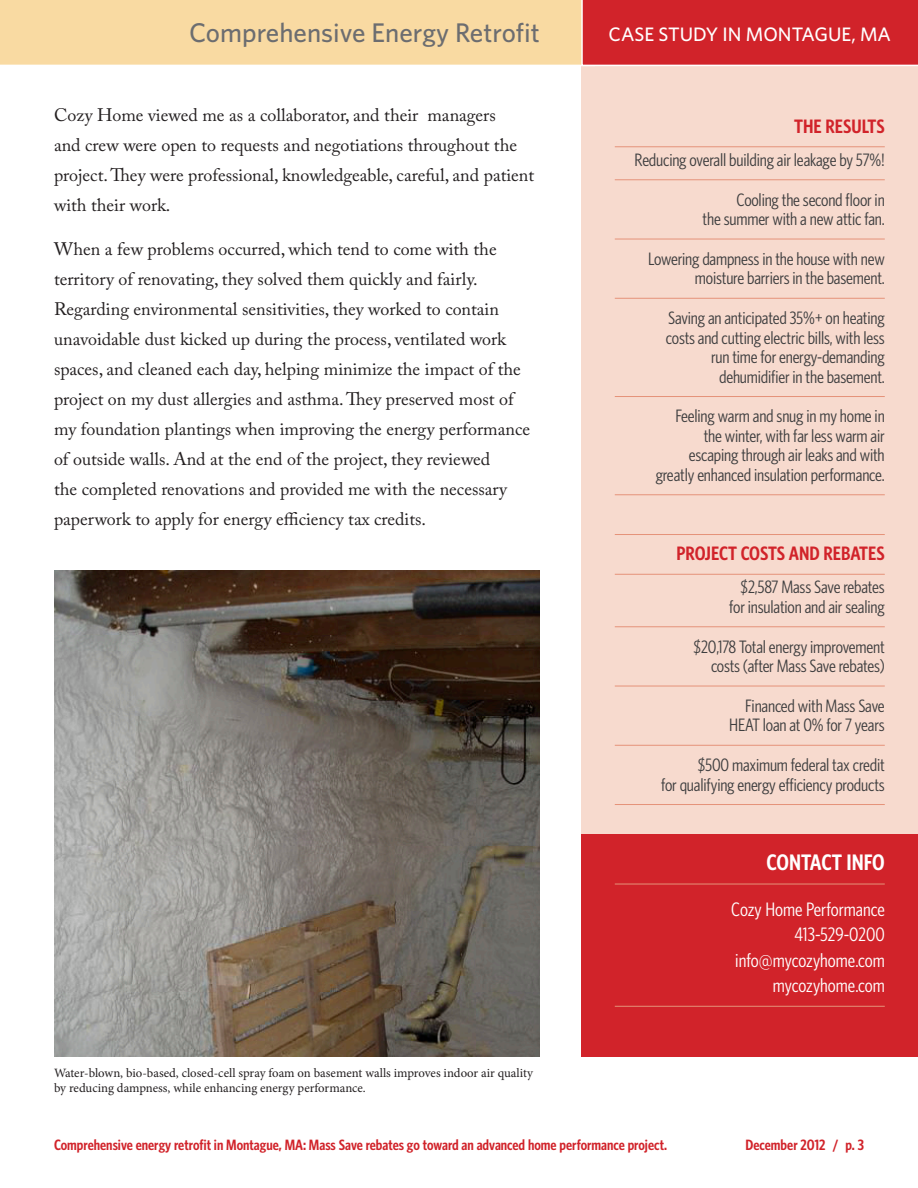
<style>
.page{position:relative;width:918px;height:1188px;background:#fff}
.page>*{position:absolute;margin:0;border:0;box-sizing:border-box;transform-origin:0 0}
.t1{font:500 27px "Whitney";color:#6c6d70}
.t2{font:600 22.5px "Whitney Condensed";color:#fff}
.t3{font:19.5px/25.5px "Whitney Condensed";color:#fff;text-align:right}
.t4{font:600 19.5px "Whitney Condensed";color:#d1232a}
.t5{font:500 19.5px "Whitney";color:#fff}
.t6{font:18px/30px "Adobe Caslon Pro";color:#231f20}
.t7{font:18px/19.5px "Whitney Condensed";letter-spacing:-.01em;color:#3e3e3f;text-align:right}
.t8{font:600 15px "Whitney Condensed";color:#d1232a}
.t9{font:12.75px/15.3px "Minion Pro";color:#231f20}
</style>
<div class="page">
<div style="left:581px;top:53px;width:337px;height:830px;background:#f7dace"></div>
<div style="left:581px;top:834px;width:337px;height:222px;background:#d1232a"></div>
<svg style="left:0;top:0;width:918px;height:66px;background:#ea9979"></svg>
<hr style="left:615px;top:146px;width:270px;height:1px;background:#e59279">
<hr style="left:615px;top:179px;width:270px;height:1px;background:#e59279">
<hr style="left:615px;top:239px;width:270px;height:1px;background:#e59279">
<hr style="left:615px;top:298px;width:270px;height:1px;background:#e59279">
<hr style="left:615px;top:396px;width:270px;height:1px;background:#e59279">
<hr style="left:615px;top:494px;width:270px;height:1px;background:#e59279">
<hr style="left:615px;top:534px;width:270px;height:1px;background:#e59279">
<hr style="left:615px;top:574px;width:270px;height:1px;background:#e59279">
<hr style="left:615px;top:626px;width:270px;height:1px;background:#e59279">
<hr style="left:615px;top:686px;width:270px;height:1px;background:#e59279">
<hr style="left:615px;top:745px;width:270px;height:1px;background:#e59279">
<hr style="left:615px;top:804px;width:270px;height:1px;background:#e59279">
<hr style="left:615px;top:884px;width:270px;height:1px;background:#e59279">
<hr style="left:615px;top:1006px;width:270px;height:1px;background:#e59279">
<img style="left:54px;top:570px;width:486px;height:486px">
<p class="t1" style="left:189px;top:17px;width:352px">Comprehensive Energy Retrofit</p>
<p class="t5" style="left:609px;top:22px;width:284px">CASE STUDY IN MONTAGUE, MA</p>
<p class="t6" style="left:54px;top:100px;width:482px">Cozy Home viewed me as a collaborator, and their managers<br>and crew were open to requests and negotiations throughout the project. They were professional, knowledgeable, careful, and patient with their work.</p>
<p class="t6" style="left:54px;top:234px;width:478px">When a few problems occurred, which tend to come with the territory of renovating, they solved them quickly and fairly.<br>Regarding environmental sensitivities, they worked to contain unavoidable dust kicked up during the process, ventilated work spaces, and cleaned each day, helping minimize the impact of the project on my dust allergies and asthma. They preserved most of my foundation plantings when improving the energy performance of outside walls. And at the end of the project, they reviewed<br>the completed renovations and provided me with the necessary paperwork to apply for energy efficiency tax credits.</p>
<p class="t9" style="left:54px;top:1065px;width:480px">Water-blown, bio-based, closed-cell spray foam on basement walls improves indoor air quality by reducing dampness, while enhancing energy performance.</p>
<p class="t4" style="left:794px;top:115px;width:92px">THE RESULTS</p>
<p class="t7" style="left:635px;top:150px;width:252px">Reducing overall building air leakage by 57%!</p>
<p class="t7" style="left:703px;top:190px;width:184px">Cooling the second floor in<br>the summer with a new attic fan.</p>
<p class="t7" style="left:648px;top:249px;width:238px">Lowering dampness in the house with new moisture barriers in the basement.</p>
<p class="t7" style="left:666px;top:308px;width:220px">Saving an anticipated 35%+ on heating costs and cutting electric bills, with less run time for energy-demanding dehumidifier in the basement.</p>
<p class="t7" style="left:656px;top:406px;width:231px">Feeling warm and snug in my home in the winter, with far less warm air escaping through air leaks and with greatly enhanced insulation performance.</p>
<p class="t4" style="left:677px;top:542px;width:210px">PROJECT COSTS AND REBATES</p>
<p class="t7" style="left:729px;top:577px;width:157px">$2,587 Mass Save rebates for insulation and air sealing</p>
<p class="t7" style="left:694px;top:637px;width:193px">$20,178 Total energy improvement costs (after Mass Save rebates)</p>
<p class="t7" style="left:729px;top:696px;width:157px">Financed with Mass Save<br>HEAT loan at 0% for 7 years</p>
<p class="t7" style="left:661px;top:755px;width:225px">$500 maximum federal tax credit<br>for qualifying energy efficiency products</p>
<p class="t2" style="left:767px;top:849px;width:120px">CONTACT INFO</p>
<p class="t3" style="left:731px;top:896px;width:155px">Cozy Home Performance<br>413-529-0200 info@mycozyhome.com mycozyhome.com</p>
<p class="t8" style="left:54px;top:1136px;width:615px">Comprehensive energy retrofit in Montague, MA: Mass Save rebates go toward an advanced home performance project.</p>
<p class="t8" style="left:746px;top:1136px;width:120px">December 2012 / p. 3</p>
</div>
